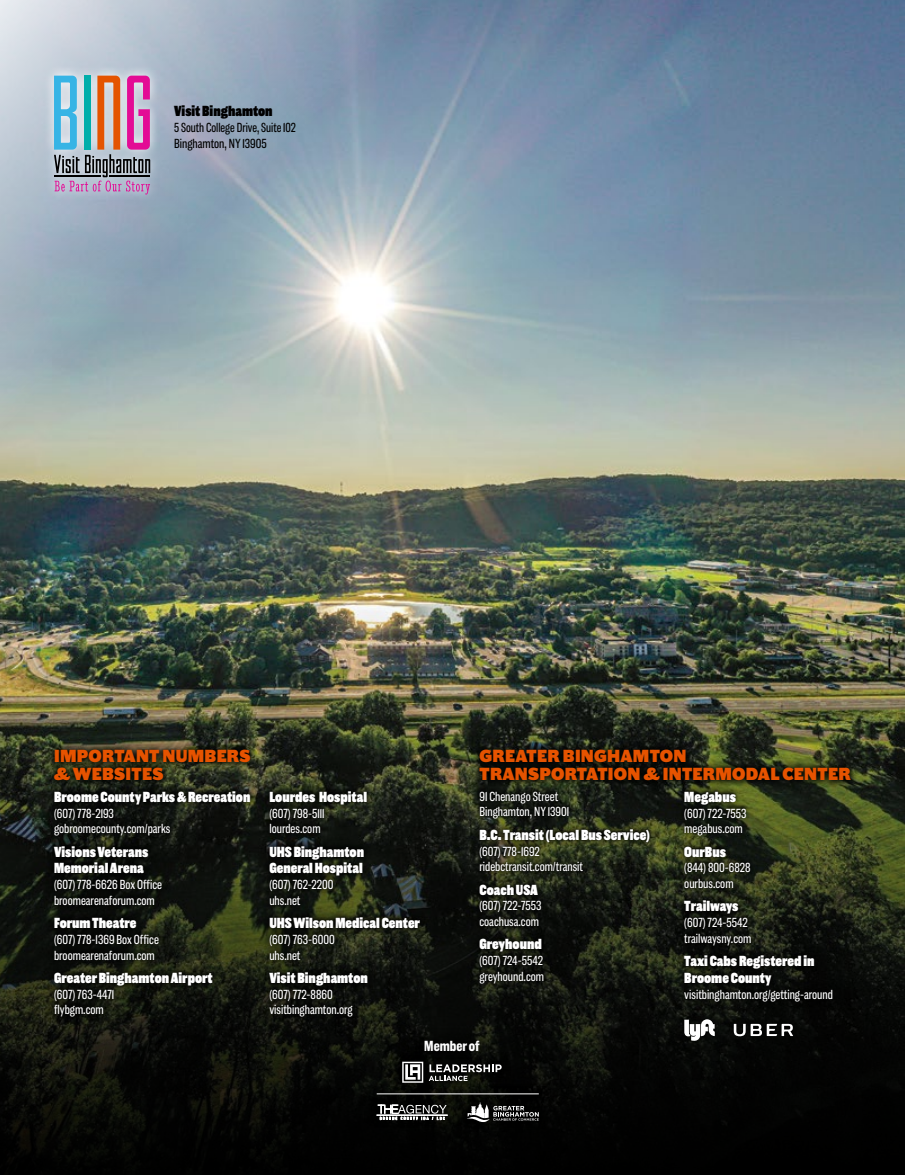
<style>
.page{position:relative;width:905px;height:1175px;background:#fff}
.page>*{position:absolute;margin:0;border:0;box-sizing:border-box;transform-origin:0 0}
.t1{font:900 18px/18px "Americane";letter-spacing:.015em;color:#e65300}
.t2{font:900 15px/16.5px "Americane Cond";color:#fff}
.t3{font:900 15px "Americane Cond";color:#000}
.t4{font:700 15px "Americane Cond";color:#fff}
.t5{font:13.5px/15.8px "Americane Cond";color:#fff}
.t6{font:13.5px/15.8px "Americane Cond";color:#000;scale:.95 1}
</style>
<div class="page">
<img style="left:0;top:0;width:904px;height:605px">
<img style="left:0;top:605px;width:904px;height:569px">
<svg style="left:471px;top:789px;width:369px;height:219px;background:#15180f"></svg>
<svg style="left:477px;top:789px;width:357px;height:214px;background:#1b1f11"></svg>
<svg style="left:680px;top:1015px;width:39px;height:29px"></svg>
<svg style="left:684px;top:1019px;width:30px;height:21px"></svg>
<div style="left:730px;top:1019px;width:66px;height:21px;background:#000"></div>
<svg style="left:733px;top:1023px;width:60px;height:13px"></svg>
<svg style="left:46px;top:741px;width:212px;height:41px"></svg>
<svg style="left:48px;top:743px;width:208px;height:39px;background:#262717"></svg>
<svg style="left:471px;top:741px;width:387px;height:48px;background:#2d341c"></svg>
<svg style="left:473px;top:743px;width:383px;height:44px;background:#1a1e10"></svg>
<svg style="left:46px;top:782px;width:381px;height:242px;background:#181b12"></svg>
<svg style="left:48px;top:784px;width:377px;height:238px;background:#13160e"></svg>
<div style="left:411px;top:1035px;width:68px;height:23px;background:#000"></div>
<div style="left:415px;top:1032px;width:73px;height:28px;background:#000"></div>
<svg style="left:388px;top:1055px;width:5px;height:29px"></svg>
<div style="left:393px;top:1052px;width:117px;height:39px;background:#000"></div>
<svg style="left:429px;top:1064px;width:72px;height:17px"></svg>
<svg style="left:402px;top:1061px;width:21px;height:21px"></svg>
<div style="left:365px;top:1098px;width:82px;height:28px;background:#000"></div>
<svg style="left:370px;top:1103px;width:83px;height:25px"></svg>
<svg style="left:378px;top:1104px;width:68px;height:15px"></svg>
<hr style="left:377px;top:1115px;width:70px;height:1px;background:#fff">
<div style="left:453px;top:1095px;width:86px;height:33px;background:#0a0c06"></div>
<div style="left:458px;top:1094px;width:90px;height:37px;background:#000"></div>
<svg style="left:466px;top:1103px;width:73px;height:19px"></svg>
<div style="left:364px;top:1085px;width:174px;height:16px;background:#050705"></div>
<div style="left:369px;top:1084px;width:178px;height:19px;background:#000"></div>
<hr style="left:377px;top:1093px;width:162px;height:1px;background:#fff">
<svg style="left:0;top:0;width:479px;height:471px;background:#a6b5bc"></svg>
<svg style="left:44px;top:65px;width:116px;height:139px;background:#b3c0ce"></svg>
<svg style="left:54px;top:76px;width:96px;height:118px;background:#a49caf"></svg>
<hr style="left:55px;top:175px;width:46px;height:1px;background:#000">
<hr style="left:109px;top:175px;width:41px;height:1px;background:#000">
<p class="t3" style="left:174px;top:102px;width:100px">Visit Binghamton</p>
<p class="t6" style="left:174px;top:120px;width:130px">5 South College Drive, Suite 102<br>Binghamton, NY 13905</p>
<h1 class="t1" style="left:54px;top:747px;width:198px">IMPORTANT NUMBERS &amp; WEBSITES</h1>
<h1 class="t1" style="left:479px;top:747px;width:372px">GREATER BINGHAMTON<br>TRANSPORTATION &amp; INTERMODAL CENTER</h1>
<p class="t2" style="left:54px;top:789px;width:198px">Broome County Parks &amp; Recreation</p>
<p class="t5" style="left:54px;top:805px;width:118px">(607) 778-2193 gobroomecounty.com/parks</p>
<p class="t2" style="left:54px;top:843px;width:96px">Visions Veterans<br>Memorial Arena</p>
<p class="t5" style="left:54px;top:876px;width:110px">(607) 778-6626 Box Office broomearenaforum.com</p>
<p class="t2" style="left:54px;top:915px;width:84px">Forum Theatre</p>
<p class="t5" style="left:54px;top:931px;width:106px">(607) 778-1369 Box Office broomearenaforum.com</p>
<p class="t2" style="left:54px;top:969px;width:160px">Greater Binghamton Airport</p>
<p class="t5" style="left:54px;top:986px;width:62px">(607) 763-4471 flybgm.com</p>
<p class="t2" style="left:269px;top:789px;width:99px">Lourdes Hospital</p>
<p class="t5" style="left:269px;top:805px;width:57px">(607) 798-5111 lourdes.com</p>
<p class="t2" style="left:269px;top:843px;width:96px">UHS Binghamton<br>General Hospital</p>
<p class="t5" style="left:269px;top:876px;width:66px">(607) 762-2200 uhs.net</p>
<p class="t2" style="left:269px;top:915px;width:152px">UHS Wilson Medical Center</p>
<p class="t5" style="left:269px;top:931px;width:67px">(607) 763-6000 uhs.net</p>
<p class="t2" style="left:269px;top:969px;width:100px">Visit Binghamton</p>
<p class="t5" style="left:269px;top:986px;width:85px">(607) 772-8860 visitbinghamton.org</p>
<p class="t5" style="left:479px;top:788px;width:91px">91 Chenango Street<br>Binghamton, NY 13901</p>
<p class="t2" style="left:479px;top:826px;width:172px">B.C. Transit (Local Bus Service)</p>
<p class="t5" style="left:479px;top:843px;width:105px">(607) 778-1692 ridebctransit.com/transit</p>
<p class="t2" style="left:479px;top:881px;width:60px">Coach USA</p>
<p class="t5" style="left:479px;top:897px;width:64px">(607) 722-7553 coachusa.com</p>
<p class="t2" style="left:479px;top:936px;width:64px">Greyhound</p>
<p class="t5" style="left:479px;top:952px;width:66px">(607) 724-5542 greyhound.com</p>
<p class="t2" style="left:684px;top:789px;width:53px">Megabus</p>
<p class="t5" style="left:684px;top:805px;width:64px">(607) 722-7553 megabus.com</p>
<p class="t2" style="left:684px;top:843px;width:43px">OurBus</p>
<p class="t5" style="left:684px;top:860px;width:68px">(844) 800-6828 ourbus.com</p>
<p class="t2" style="left:684px;top:898px;width:56px">Trailways</p>
<p class="t5" style="left:684px;top:914px;width:69px">(607) 724-5542 trailwaysny.com</p>
<p class="t2" style="left:684px;top:953px;width:132px">Taxi Cabs Registered in<br>Broome County</p>
<p class="t5" style="left:684px;top:986px;width:150px">visitbinghamton.org/getting-around</p>
<p class="t4" style="left:424px;top:1037px;width:57px">Member of</p>
</div>
